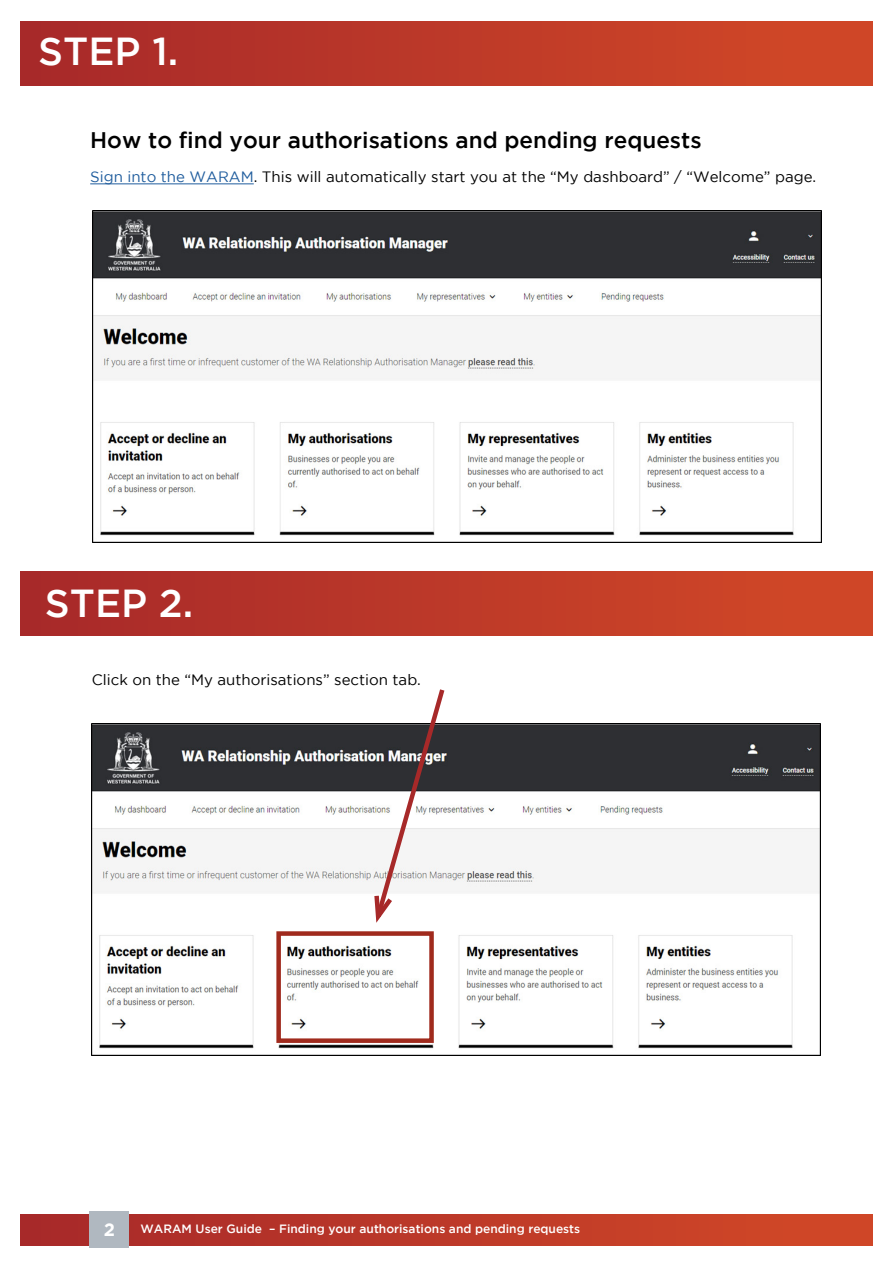
<style>
.page{position:relative;width:893px;height:1263px;background:#fff}
.page>*{position:absolute;margin:0;border:0;box-sizing:border-box;transform-origin:0 0}
.t1{font:500 39px "Gotham";color:#fff}
.t2{font:500 22.5px "Gotham";color:#000}
.t3{font:700 18px "Gotham";color:#fff}
.t4{font:15px "Gotham";color:#000}
.t5{font:500 12px "Gotham";color:#fff}
.s1{color:#215e9e}
</style>
<div class="page">
<div style="left:20px;top:22px;width:853px;height:64px;background:linear-gradient(to right,#a7292a,#d24927)"></div>
<div style="left:20px;top:1214px;width:853px;height:31px;background:linear-gradient(to right,#a7292a,#d24927)"></div>
<div style="left:90px;top:1211px;width:39px;height:37px;background:#b0b8c0"></div>
<img style="left:92px;top:723px;width:729px;height:332px">
<hr style="left:90px;top:184px;width:164px;height:1px;background:#215e9e">
<div style="left:20px;top:572px;width:853px;height:64px;background:linear-gradient(to right,#a7292a,#d24927)"></div>
<div style="left:276px;top:931px;width:158px;height:112px;border:4px solid #a02a1d"></div>
<svg style="left:372px;top:689px;width:76px;height:240px"></svg>
<img style="left:93px;top:210px;width:728px;height:332px">
<h1 class="t1" style="left:38px;top:29px;width:142px">STEP 1.</h1>
<h2 class="t2" style="left:90px;top:127px;width:613px">How to find your authorisations and pending requests</h2>
<p class="t4" style="left:90px;top:168px;width:727px"><span class="s1">Sign into the WARAM</span>. This will automatically start you at the “My dashboard” / “Welcome” page.</p>
<h1 class="t1" style="left:45px;top:581px;width:150px">STEP 2.</h1>
<p class="t4" style="left:92px;top:671px;width:331px">Click on the “My authorisations” section tab.</p>
<p class="t3" style="left:104px;top:1219px;width:13px">2</p>
<p class="t5" style="left:141px;top:1222px;width:441px">WARAM User Guide – Finding your authorisations and pending requests</p>
</div>
